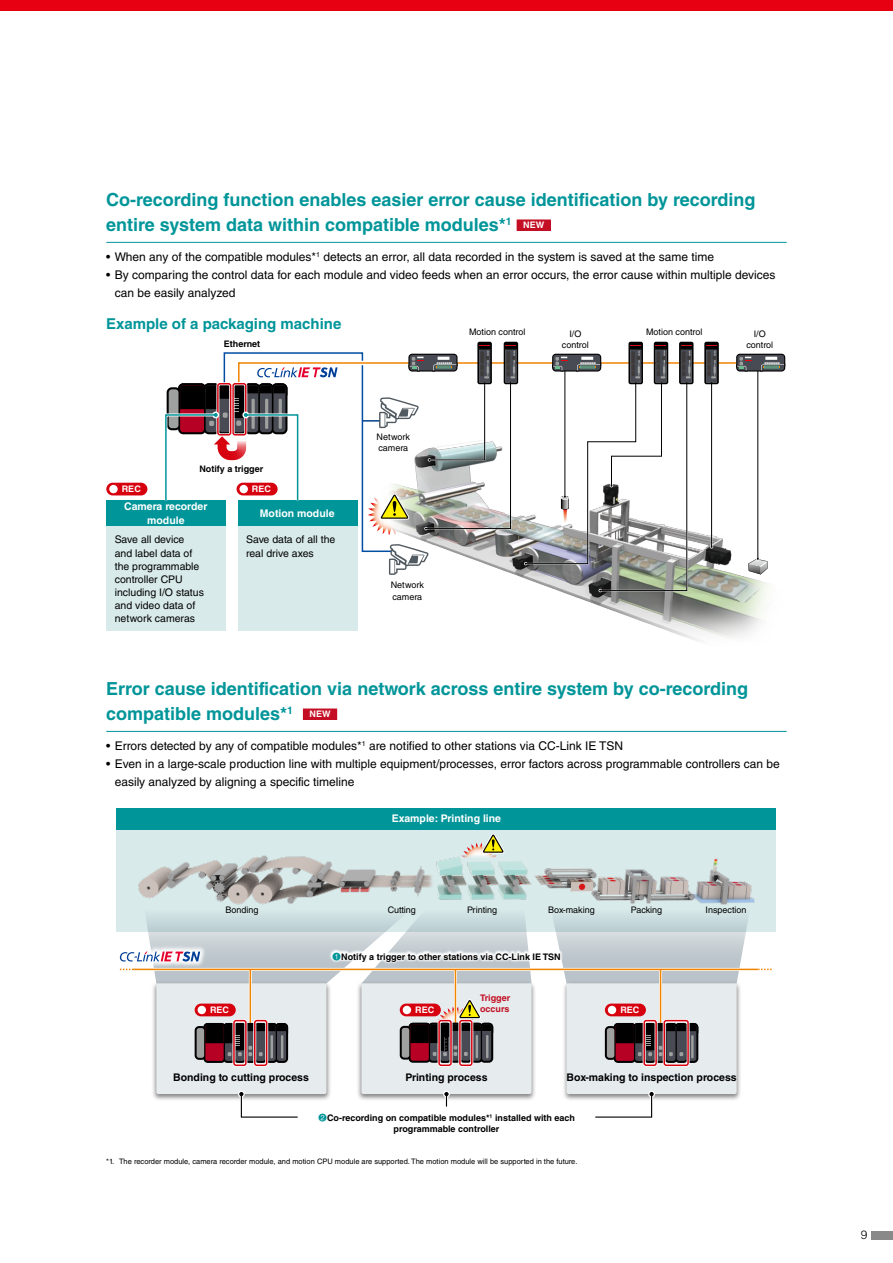
<style>
.page{position:relative;width:893px;height:1263px;background:#fff}
.page>*{position:absolute;margin:0;border:0;box-sizing:border-box;transform-origin:0 0}
.t1{font:700 18px/24.3px "Helvetica LT Std";color:#009599}
.t2{font:700 15px "Helvetica LT Std";color:#009599}
.t3{font:12px/18px "Helvetica LT Std";color:#000}
.t4{font:300 12px "Helvetica LT Std";color:#000}
.t5{font:10.5px/13.2px "Helvetica LT Std";color:#000}
.t6{font:700 10.5px "Helvetica LT Std";color:#000}
.t7{font:700 10.5px/13.2px "Helvetica LT Std";color:#fff;text-align:center}
.t8{font:700 9px/11.2px "Helvetica LT Std";color:#000;text-align:center}
.t9{font:9px/11.2px "Helvetica LT Std";color:#000;text-align:center}
.t10{font:700 9px "Helvetica LT Std";color:#fff}
.t11{font:700 9px "Helvetica LT Std";color:#c30e23}
.t12{font:7.5px "Helvetica LT Std";color:#000}
.s1{font-size:9px;color:#fff}
.s2{font-family:"IP Number";font-weight:400;color:#009599}
</style>
<div class="page">
<div style="left:117px;top:808px;width:659px;height:123px;background:#d9eaeb"></div>
<div style="left:117px;top:808px;width:659px;height:21px;background:#009599"></div>
<img style="left:138px;top:856px;width:614px;height:34px">
<svg style="left:547px;top:890px;width:225px;height:89px"></svg>
<svg style="left:120px;top:890px;width:411px;height:89px"></svg>
<img style="left:153px;top:979px;width:178px;height:121px">
<div style="left:156px;top:983px;width:170px;height:111px;background:#e6ebee;border-radius:2px"></div>
<img style="left:358px;top:979px;width:177px;height:121px">
<div style="left:361px;top:983px;width:170px;height:111px;background:#e6ebee;border-radius:2px"></div>
<img style="left:564px;top:979px;width:176px;height:121px">
<div style="left:567px;top:983px;width:170px;height:111px;background:#e6ebee;border-radius:2px"></div>
<svg style="left:238px;top:1091px;width:63px;height:27px"></svg>
<svg style="left:444px;top:1092px;width:5px;height:14px"></svg>
<svg style="left:592px;top:1091px;width:63px;height:27px"></svg>
<hr style="left:659px;top:969px;width:3px;height:62px;background:#fff">
<hr style="left:249px;top:969px;width:3px;height:59px;background:#fff">
<hr style="left:454px;top:969px;width:3px;height:62px;background:#fff">
<hr style="left:133px;top:968px;width:625px;height:3px;background:#fff">
<hr style="left:660px;top:969px;width:1px;height:62px;background:#f08300">
<hr style="left:250px;top:969px;width:1px;height:59px;background:#f08300">
<hr style="left:455px;top:969px;width:1px;height:62px;background:#f08300">
<hr style="left:133px;top:969px;width:625px;height:1px;background:#f08300">
<svg style="left:460px;top:834px;width:46px;height:45px"></svg>
<div style="left:605px;top:1026px;width:11px;height:34px;border:4px solid #000;border-radius:2px"></div>
<div style="left:607px;top:1028px;width:7px;height:30px;background:#9fa0a0;border-radius:2px"></div>
<svg style="left:612px;top:1023px;width:86px;height:40px;background:#3f2a31"></svg>
<div style="left:605px;top:1003px;width:41px;height:13px;background:#d7000f;border-radius:6px"></div>
<div style="left:608px;top:1006px;width:8px;height:8px;background:#fff;border-radius:50%"></div>
<div style="left:195px;top:1003px;width:41px;height:13px;background:#d7000f;border-radius:6px"></div>
<div style="left:198px;top:1006px;width:8px;height:8px;background:#fff;border-radius:50%"></div>
<div style="left:195px;top:1026px;width:11px;height:34px;border:4px solid #000;border-radius:2px"></div>
<div style="left:197px;top:1028px;width:7px;height:30px;background:#9fa0a0;border-radius:2px"></div>
<svg style="left:201px;top:1023px;width:87px;height:40px;background:#412d34"></svg>
<svg style="left:400px;top:1003px;width:41px;height:13px"></svg>
<div style="left:403px;top:1006px;width:8px;height:8px;background:#fff;border-radius:50%"></div>
<div style="left:400px;top:1026px;width:11px;height:34px;border:4px solid #000;border-radius:2px"></div>
<div style="left:402px;top:1028px;width:7px;height:30px;background:#9fa0a0;border-radius:2px"></div>
<svg style="left:406px;top:996px;width:87px;height:67px"></svg>
<div style="left:232px;top:1019px;width:15px;height:48px;border:3px solid #fff;border-radius:2px"></div>
<div style="left:233px;top:1020px;width:14px;height:46px;border:2px solid #d7000f;border-radius:2px"></div>
<div style="left:253px;top:1019px;width:15px;height:48px;border:3px solid #fff;border-radius:2px"></div>
<div style="left:254px;top:1020px;width:13px;height:46px;border:2px solid #d7000f;border-radius:2px"></div>
<div style="left:438px;top:1019px;width:14px;height:48px;border:3px solid #fff;border-radius:2px"></div>
<div style="left:438px;top:1020px;width:14px;height:46px;border:2px solid #d7000f;border-radius:2px"></div>
<div style="left:458px;top:1019px;width:15px;height:48px;border:3px solid #fff;border-radius:2px"></div>
<div style="left:459px;top:1020px;width:14px;height:46px;border:2px solid #d7000f;border-radius:2px"></div>
<div style="left:643px;top:1019px;width:15px;height:48px;border:3px solid #fff;border-radius:2px"></div>
<div style="left:643px;top:1020px;width:14px;height:46px;border:2px solid #d7000f;border-radius:2px"></div>
<div style="left:663px;top:1019px;width:27px;height:48px;border:3px solid #fff;border-radius:2px"></div>
<div style="left:663px;top:1020px;width:26px;height:46px;border:2px solid #d7000f;border-radius:2px"></div>
<img style="left:562px;top:592px;width:205px;height:50px">
<div style="left:106px;top:500px;width:119px;height:131px;background:#d9eaeb"></div>
<div style="left:106px;top:500px;width:119px;height:26px;background:#009599"></div>
<div style="left:238px;top:500px;width:119px;height:131px;background:#d9eaeb"></div>
<div style="left:106px;top:483px;width:41px;height:12px;background:#d7000f;border-radius:6px"></div>
<div style="left:109px;top:485px;width:9px;height:8px;background:#fff;border-radius:50%"></div>
<svg style="left:164px;top:342px;width:621px;height:250px"></svg>
<hr style="left:106px;top:242px;width:681px;height:1px;background:#009599">
<div style="left:517px;top:220px;width:33px;height:10px;background:#c30e23"></div>
<div style="left:517px;top:220px;width:34px;height:11px;border:1px solid #c30e23"></div>
<hr style="left:106px;top:731px;width:681px;height:1px;background:#009599">
<div style="left:303px;top:709px;width:34px;height:10px;background:#c30e23"></div>
<div style="left:303px;top:709px;width:34px;height:11px;border:1px solid #c30e23"></div>
<svg style="left:329px;top:948px;width:234px;height:16px"></svg>
<div style="left:872px;top:1231px;width:21px;height:8px;background:#898989"></div>
<div style="left:0;top:0;width:893px;height:10px;background:#e60012"></div>
<h1 class="t1" style="left:106px;top:188px;width:651px">Co-recording function enables easier error cause identification by recording entire system data within compatible modules*<sup>1</sup> <span class="s1">NEW</span></h1>
<p class="t3" style="left:106px;top:248px;width:609px">• When any of the compatible modules*<sup>1</sup> detects an error, all data recorded in the system is saved at the same time</p>
<p class="t3" style="left:115px;top:266px;width:662px;text-indent:-9px">• By comparing the control data for each module and video feeds when an error occurs, the error cause within multiple devices can be easily analyzed</p>
<p class="t2" style="left:106px;top:315px;width:237px">Example of a packaging machine</p>
<p class="t8" style="left:224px;top:338px;width:38px">Ethernet</p>
<p class="t8" style="left:199px;top:463px;width:65px">Notify a trigger</p>
<p class="t10" style="left:122px;top:483px;width:20px">REC</p>
<p class="t10" style="left:252px;top:483px;width:20px">REC</p>
<p class="t7" style="left:124px;top:500px;width:85px">Camera recorder module</p>
<p class="t7" style="left:260px;top:506px;width:76px">Motion module</p>
<p class="t5" style="left:115px;top:533px;width:91px">Save all device and label data of the programmable controller CPU including I/O status and video data of network cameras</p>
<p class="t5" style="left:246px;top:533px;width:91px">Save data of all the real drive axes</p>
<p class="t9" style="left:377px;top:431px;width:35px;text-align:left">Network camera</p>
<p class="t9" style="left:391px;top:580px;width:35px;text-align:left">Network camera</p>
<p class="t9" style="left:469px;top:327px;width:58px">Motion control</p>
<p class="t9" style="left:646px;top:327px;width:58px">Motion control</p>
<p class="t9" style="left:562px;top:328px;width:28px">I/O control</p>
<p class="t9" style="left:746px;top:328px;width:28px">I/O control</p>
<h1 class="t1" style="left:106px;top:676px;width:643px">Error cause identification via network across entire system by co-recording compatible modules*<sup>1</sup> <span class="s1">NEW</span></h1>
<p class="t3" style="left:106px;top:737px;width:518px">• Errors detected by any of compatible modules*<sup>1</sup> are notified to other stations via CC-Link IE TSN</p>
<p class="t3" style="left:115px;top:755px;width:667px;text-indent:-9px">• Even in a large-scale production line with multiple equipment/processes, error factors across programmable controllers can be easily analyzed by aligning a specific timeline</p>
<p class="t7" style="left:392px;top:812px;width:111px">Example: Printing line</p>
<p class="t9" style="left:225px;top:904px;width:35px">Bonding</p>
<p class="t9" style="left:388px;top:904px;width:30px">Cutting</p>
<p class="t9" style="left:467px;top:904px;width:32px">Printing</p>
<p class="t9" style="left:548px;top:904px;width:48px">Box-making</p>
<p class="t9" style="left:631px;top:904px;width:33px">Packing</p>
<p class="t9" style="left:706px;top:904px;width:43px">Inspection</p>
<p class="t8" style="left:332px;top:951px;width:230px"><span class="s2">①</span>Notify a trigger to other stations via CC-Link IE TSN</p>
<p class="t11" style="left:480px;top:992px;width:32px">Trigger</p>
<p class="t10" style="left:210px;top:1004px;width:20px">REC</p>
<p class="t11" style="left:480px;top:1003px;width:31px">occurs</p>
<p class="t10" style="left:620px;top:1004px;width:20px">REC</p>
<p class="t10" style="left:415px;top:1004px;width:20px">REC</p>
<p class="t6" style="left:173px;top:1071px;width:137px">Bonding to cutting process</p>
<p class="t6" style="left:405px;top:1071px;width:84px">Printing process</p>
<p class="t6" style="left:567px;top:1071px;width:172px">Box-making to inspection process</p>
<p class="t8" style="left:318px;top:1112px;width:258px"><span class="s2">②</span>Co-recording on compatible modules*<sup>1</sup> installed with each programmable controller</p>
<p class="t12" style="left:106px;top:1157px;width:473px">*1. The recorder module, camera recorder module, and motion CPU module are supported. The motion module will be supported in the future.</p>
<p class="t4" style="left:861px;top:1227px;width:8px">9</p>
</div>
